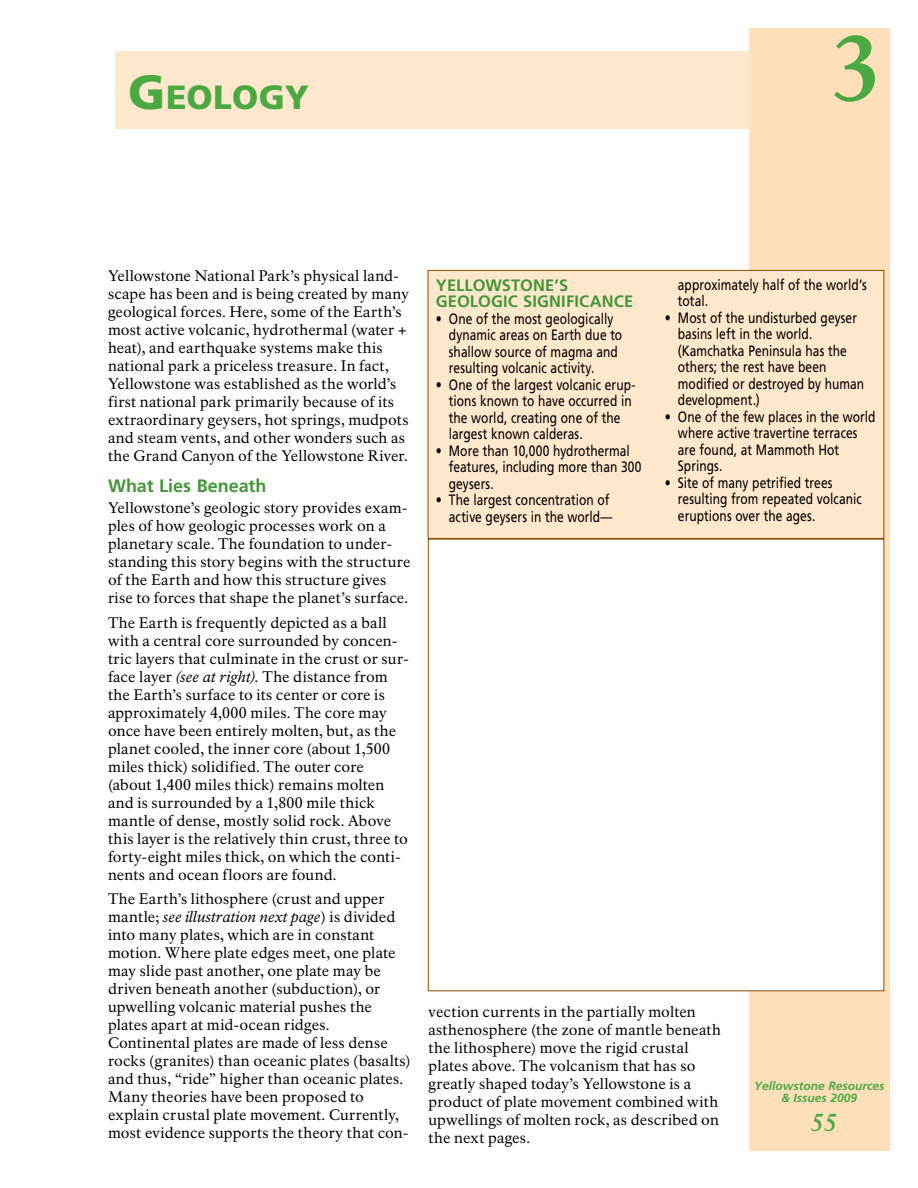
<style>
.page{position:relative;width:918px;height:1188px;background:#fff}
.page>*{position:absolute;margin:0;border:0;box-sizing:border-box;transform-origin:0 0}
.t1{font:700 90px "NPS Rawlinson OT";color:#4aa942}
.t2{font:900 33.6px "Frutiger LT Std";letter-spacing:.01em;color:#4aa942}
.t3{font:italic 700 24px "NPS Rawlinson OT";color:#4aa942}
.t4{font:700 18px "Frutiger LT Std";color:#439539}
.t5{font:700 16.5px/16.5px "Frutiger LT Std";letter-spacing:.01em;color:#439539}
.t6{font:15px/18px "NPS Rawlinson OT";letter-spacing:.01em;color:#000}
.t7{font:15px/16.5px "Frutiger LT Std";letter-spacing:.005em;color:#000;scale:.8 1}
.t8{font:italic 700 12px/12px "Frutiger LT Std";color:#4aa942;text-align:center}
.s1{font-size:48px}
.s2{font-style:italic}
</style>
<div class="page">
<div style="left:115px;top:51px;width:769px;height:78px;background:#ffe8cc"></div>
<div style="left:749px;top:28px;width:141px;height:1123px;background:#ffe0bb"></div>
<div style="left:428px;top:539px;width:456px;height:452px;background:#fff"></div>
<div style="left:428px;top:270px;width:456px;height:268px;background:#ffe8cc"></div>
<div style="left:428px;top:270px;width:456px;height:269px;border:1px solid #884e00"></div>
<h2 class="t2" style="left:128px;top:77px;width:183px"><span class="s1">G</span>EOLOGY</h2>
<h1 class="t1" style="left:832px;top:15px;width:51px">3</h1>
<p class="t6" style="left:108px;top:267px;width:303px">Yellowstone National Park’s physical land&shy;scape has been and is being created by many geological forces. Here, some of the Earth’s most active volcanic, hydrothermal (water + heat), and earthquake systems make this national park a priceless treasure. In fact, Yellowstone was established as the world’s first national park primarily because of its extraordinary geysers, hot springs, mudpots and steam vents, and other wonders such as the Grand Canyon of the Yellowstone River.</p>
<p class="t4" style="left:108px;top:475px;width:160px">What Lies Beneath</p>
<p class="t6" style="left:108px;top:499px;width:304px">Yellowstone’s geologic story provides exam&shy;ples of how geologic processes work on a planetary scale. The foundation to under&shy;standing this story begins with the structure of the Earth and how this structure gives rise to forces that shape the planet’s surface.</p>
<p class="t6" style="left:108px;top:614px;width:302px">The Earth is frequently depicted as a ball with a central core surrounded by concen&shy;tric layers that culminate in the crust or sur&shy;face layer <span class="s2">(see at right).</span> The distance from the Earth’s surface to its center or core is approximately 4,000 miles. The core may once have been entirely molten, but, as the planet cooled, the inner core (about 1,500 miles thick) solidified. The outer core (about 1,400 miles thick) remains molten and is surrounded by a 1,800 mile thick mantle of dense, mostly solid rock. Above this layer is the relatively thin crust, three to forty-eight miles thick, on which the conti&shy;nents and ocean floors are found.</p>
<p class="t6" style="left:108px;top:890px;width:304px">The Earth’s lithosphere (crust and upper mantle; <span class="s2">see illustration next page</span>) is divided into many plates, which are in constant motion. Where plate edges meet, one plate may slide past another, one plate may be driven beneath another (subduction), or upwelling volcanic material pushes the plates apart at mid-ocean ridges.<br>Continental plates are made of less dense rocks (granites) than oceanic plates (basalts) and thus, “ride” higher than oceanic plates.<br>Many theories have been proposed to explain crustal plate movement. Currently, most evidence supports the theory that con-</p>
<p class="t5" style="left:436px;top:277px;width:199px">YELLOWSTONE’S<br>GEOLOGIC SIGNIFICANCE</p>
<p class="t7" style="left:449px;top:310px;width:218px;text-indent:-13px">• One of the most geologically dynamic areas on Earth due to shallow source of magma and resulting volcanic activity.</p>
<p class="t7" style="left:449px;top:376px;width:235px;text-indent:-13px">• One of the largest volcanic erup&shy;tions known to have occurred in the world, creating one of the largest known calderas.</p>
<p class="t7" style="left:449px;top:442px;width:242px;text-indent:-13px">• More than 10,000 hydrothermal features, including more than 300 geysers.</p>
<p class="t7" style="left:436px;top:492px;width:222px;text-align:right">• The largest concentration of active geysers in the world—</p>
<p class="t7" style="left:678px;top:276px;width:238px">approximately half of the world’s total.</p>
<p class="t7" style="left:678px;top:309px;width:234px;text-indent:-13px">• Most of the undisturbed geyser basins left in the world. (Kamchatka Peninsula has the others; the rest have been modified or destroyed by human development.)</p>
<p class="t7" style="left:678px;top:408px;width:249px;text-indent:-13px">• One of the few places in the world where active travertine terraces are found, at Mammoth Hot<br>Springs.</p>
<p class="t7" style="left:678px;top:474px;width:231px;text-indent:-13px">• Site of many petrified trees resulting from repeated volcanic eruptions over the ages.</p>
<p class="t6" style="left:429px;top:1003px;width:294px">vection currents in the partially molten asthenosphere (the zone of mantle beneath the lithosphere) move the rigid crustal plates above. The volcanism that has so greatly shaped today’s Yellowstone is a product of plate movement combined with upwellings of molten rock, as described on the next pages.</p>
<p class="t8" style="left:754px;top:1080px;width:132px">Yellowstone Resources &amp; Issues 2009</p>
<h3 class="t3" style="left:811px;top:1109px;width:28px">55</h3>
</div>
